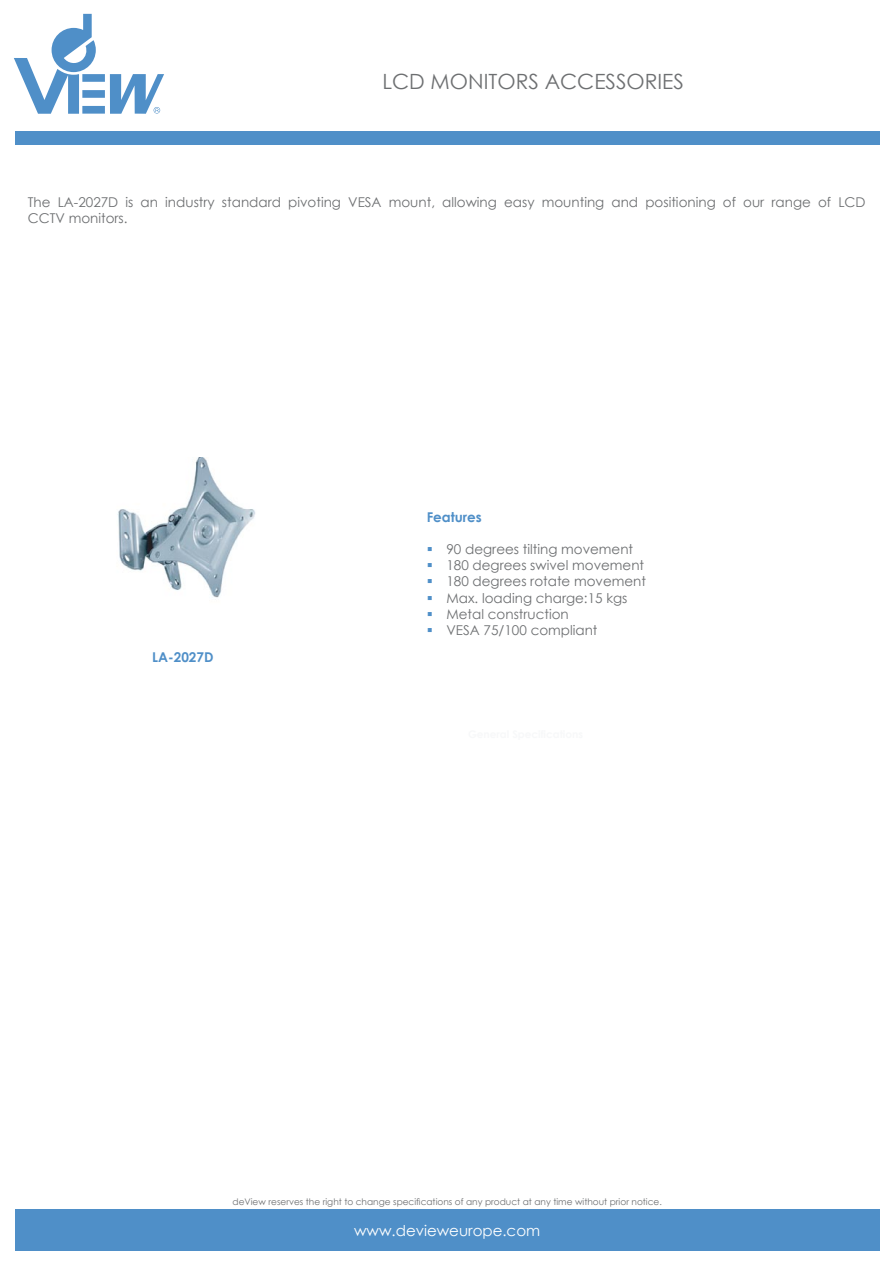
<style>
.page{position:relative;width:893px;height:1263px;background:#fff}
.page>*{position:absolute;margin:0;border:0;box-sizing:border-box;transform-origin:0 0}
.t1{font:21px "Century Gothic";color:#6d6f71}
.t2{font:15px "Century Gothic";color:#fff}
.t3{font:13.5px/16.2px "Century Gothic";color:#6d6f71}
.t4{font:700 13.5px "Century Gothic";color:#4f8fc8}
.t5{font:9px "Century Gothic";color:#6d6f71}
.s1{color:#4f8fc8}
</style>
<div class="page">
<div style="left:15px;top:1209px;width:864px;height:42px;background:#4f8fc8"></div>
<div style="left:15px;top:131px;width:864px;height:14px;background:#4f8fc8"></div>
<svg style="left:14px;top:14px;width:150px;height:100px"></svg>
<img style="left:117px;top:457px;width:138px;height:141px">
<h1 class="t1" style="left:382px;top:67px;width:303px">LCD MONITORS ACCESSORIES</h1>
<p class="t3" style="left:28px;top:194px;width:839px">The LA-2027D is an industry standard pivoting VESA mount, allowing easy mounting and positioning of our range of LCD<br>CCTV monitors.</p>
<p class="t4" style="left:152px;top:647px;width:63px">LA-2027D</p>
<p class="t4" style="left:427px;top:506px;width:57px">Features</p>
<p class="t3" style="left:427px;top:541px;width:208px"><span class="s1">▪</span> 90 degrees tilting movement</p>
<p class="t3" style="left:427px;top:557px;width:219px"><span class="s1">▪</span> 180 degrees swivel movement</p>
<p class="t3" style="left:427px;top:573px;width:221px"><span class="s1">▪</span> 180 degrees rotate movement</p>
<p class="t3" style="left:427px;top:589px;width:202px"><span class="s1">▪</span> Max. loading charge:15 kgs</p>
<p class="t3" style="left:427px;top:606px;width:144px"><span class="s1">▪</span> Metal construction</p>
<p class="t3" style="left:427px;top:622px;width:172px"><span class="s1">▪</span> VESA 75/100 compliant</p>
<p class="t5" style="left:232px;top:1195px;width:431px">deView reserves the right to change specifications of any product at any time without prior notice.</p>
<p class="t2" style="left:354px;top:1220px;width:188px">www.devieweurope.com</p>
</div>
